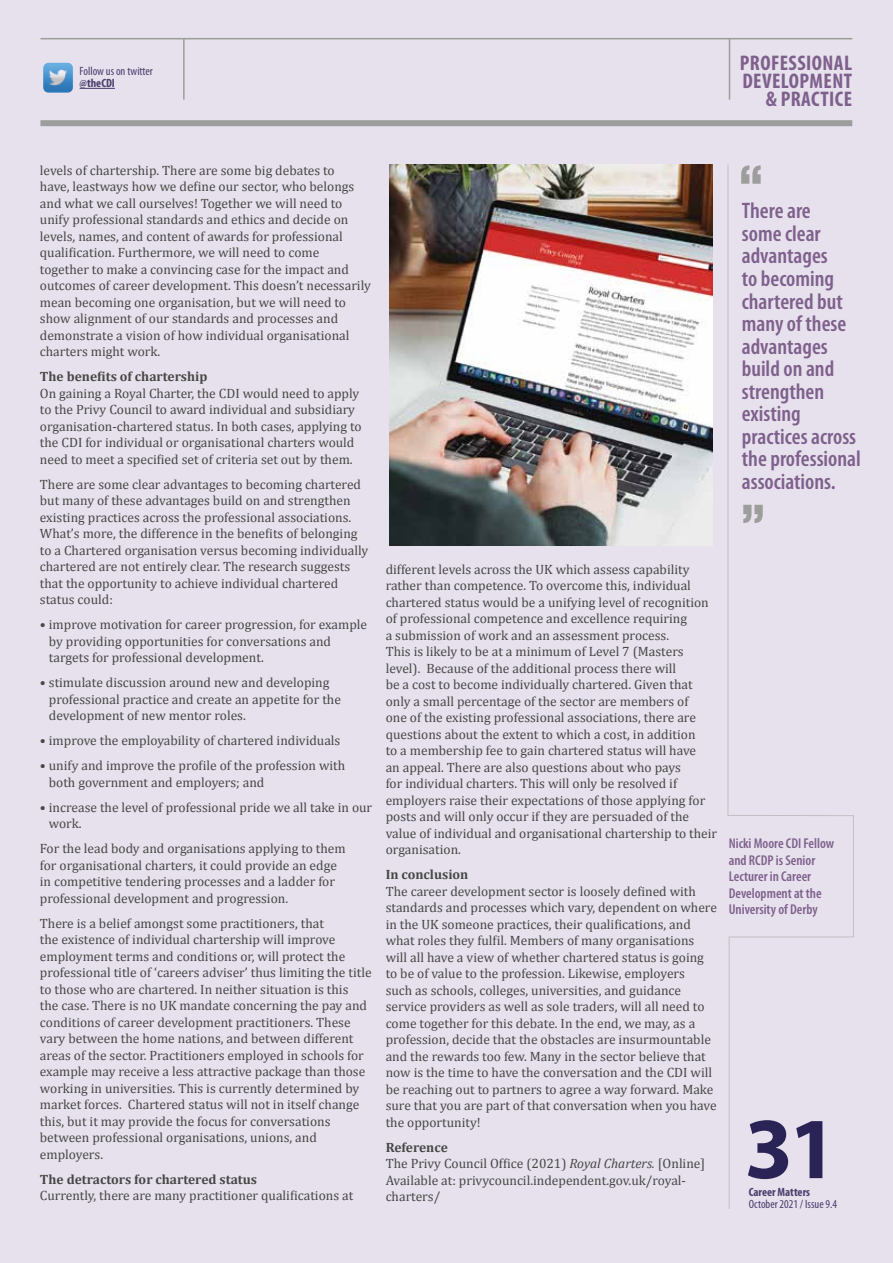
<style>
.page{position:relative;width:893px;height:1263px;background:#e6e1ec}
.page>*{position:absolute;margin:0;border:0;box-sizing:border-box;transform-origin:0 0}
.t1{font:700 87.75px "Myriad Pro";color:#292356}
.t2{font:600 condensed 22.5px/22.5px "Myriad Pro";color:#7f608d}
.t3{font:700 condensed 21.3px/18px "Myriad Pro";letter-spacing:.02em;color:#7f608d;text-align:right}
.t4{font:600 condensed 14.25px/16.5px "Myriad Pro";color:#7f608d}
.t5{font:13.5px/16.5px "Cambria";color:#474746}
.t6{font:700 13.5px "Cambria";color:#474746}
.t7{font:condensed 12px "Myriad Pro";color:#4a3c6c}
.t8{font:700 condensed 12px "Myriad Pro";color:#4a3c6c}
.s1{font-weight:700}
.s2{font-style:italic}
</style>
<div class="page">
<hr style="left:40px;top:38px;width:812px;height:1px;background:#9d9d9c">
<div style="left:40px;top:120px;width:812px;height:6px;background:#9d9d9c"></div>
<hr style="left:729px;top:39px;width:1px;height:61px;background:#9d9d9c">
<hr style="left:183px;top:39px;width:2px;height:61px;background:#9d9d9c">
<hr style="left:80px;top:88px;width:35px;height:1px;background:#4a3c6c">
<img style="left:43px;top:63px;width:30px;height:30px">
<svg style="left:727px;top:164px;width:127px;height:1045px"></svg>
<img style="left:389px;top:165px;width:323px;height:380px">
<p class="t7" style="left:80px;top:65px;width:75px">Follow us on twitter</p>
<p class="t8" style="left:80px;top:77px;width:37px">@theCDI</p>
<h3 class="t3" style="left:740px;top:54px;width:114px">PROFESSIONAL<br>DEVELOPMENT &amp; PRACTICE</h3>
<p class="t5" style="left:40px;top:162px;width:332px">levels of chartership. There are some big debates to<br>have, leastways how we define our sector, who belongs and what we call ourselves! Together we will need to unify professional standards and ethics and decide on levels, names, and content of awards for professional qualification. Furthermore, we will need to come together to make a convincing case for the impact and outcomes of career development. This doesn’t necessarily mean becoming one organisation, but we will need to show alignment of our standards and processes and demonstrate a vision of how individual organisational charters might work.</p>
<p class="t6" style="left:40px;top:369px;width:169px">The benefits of chartership</p>
<p class="t5" style="left:40px;top:385px;width:323px">On gaining a Royal Charter, the CDI would need to apply to the Privy Council to award individual and subsidiary organisation-chartered status. In both cases, applying to the CDI for individual or organisational charters would need to meet a specified set of criteria set out by them.</p>
<p class="t5" style="left:40px;top:476px;width:330px">There are some clear advantages to becoming chartered but many of these advantages build on and strengthen existing practices across the professional associations.<br>What’s more, the difference in the benefits of belonging to a Chartered organisation versus becoming individually chartered are not entirely clear. The research suggests that the opportunity to achieve individual chartered status could:</p>
<p class="t5" style="left:49px;top:616px;width:320px;text-indent:-9px">• improve motivation for career progression, for example by providing opportunities for conversations and targets for professional development.</p>
<p class="t5" style="left:49px;top:674px;width:294px;text-indent:-9px">• stimulate discussion around new and developing professional practice and create an appetite for the development of new mentor roles.</p>
<p class="t5" style="left:40px;top:732px;width:302px">• improve the employability of chartered individuals</p>
<p class="t5" style="left:49px;top:757px;width:298px;text-indent:-9px">• unify and improve the profile of the profession with both government and employers; and</p>
<p class="t5" style="left:49px;top:799px;width:325px;text-indent:-9px">• increase the level of professional pride we all take in our work.</p>
<p class="t5" style="left:40px;top:840px;width:307px">For the lead body and organisations applying to them for organisational charters, it could provide an edge in competitive tendering processes and a ladder for professional development and progression.</p>
<p class="t5" style="left:40px;top:915px;width:333px">There is a belief amongst some practitioners, that<br>the existence of individual chartership will improve employment terms and conditions or, will protect the professional title of ‘careers adviser’ thus limiting the title to those who are chartered. In neither situation is this<br>the case. There is no UK mandate concerning the pay and conditions of career development practitioners. These vary between the home nations, and between different areas of the sector. Practitioners employed in schools for example may receive a less attractive package than those working in universities. This is currently determined by market forces. Chartered status will not in itself change this, but it may provide the focus for conversations between professional organisations, unions, and employers.</p>
<p class="t6" style="left:40px;top:1171px;width:219px">The detractors for chartered status</p>
<p class="t5" style="left:40px;top:1187px;width:315px">Currently, there are many practitioner qualifications at</p>
<h2 class="t2" style="left:742px;top:200px;width:121px">There are<br>some clear advantages<br>to becoming chartered but many of these advantages build on and strengthen existing practices across the professional associations.</h2>
<p class="t5" style="left:386px;top:561px;width:333px">different levels across the UK which assess capability rather than competence. To overcome this, individual chartered status would be a unifying level of recognition of professional competence and excellence requiring<br>a submission of work and an assessment process.<br>This is likely to be at a minimum of Level 7 (Masters level). Because of the additional process there will<br>be a cost to become individually chartered. Given that only a small percentage of the sector are members of<br>one of the existing professional associations, there are questions about the extent to which a cost, in addition<br>to a membership fee to gain chartered status will have<br>an appeal. There are also questions about who pays<br>for individual charters. This will only be resolved if employers raise their expectations of those applying for posts and will only occur if they are persuaded of the value of individual and organisational chartership to their organisation.</p>
<p class="t6" style="left:386px;top:866px;width:84px">In conclusion</p>
<p class="t5" style="left:386px;top:883px;width:333px">The career development sector is loosely defined with standards and processes which vary, dependent on where in the UK someone practices, their qualifications, and what roles they fulfil. Members of many organisations will all have a view of whether chartered status is going to be of value to the profession. Likewise, employers<br>such as schools, colleges, universities, and guidance service providers as well as sole traders, will all need to come together for this debate. In the end, we may, as a profession, decide that the obstacles are insurmountable and the rewards too few. Many in the sector believe that now is the time to have the conversation and the CDI will be reaching out to partners to agree a way forward. Make sure that you are part of that conversation when you have the opportunity!</p>
<p class="t5" style="left:386px;top:1139px;width:321px"><span class="s1">Reference<br></span>The Privy Council Office (2021) <span class="s2">Royal Charters.</span> [Online] Available at: privycouncil.independent.gov.uk/royal&shy;charters/</p>
<p class="t4" style="left:729px;top:836px;width:107px">Nicki Moore CDI Fellow and RCDP is Senior<br>Lecturer in Career<br>Development at the<br>University of Derby</p>
<h1 class="t1" style="left:744px;top:1099px;width:94px">31</h1>
<p class="t8" style="left:749px;top:1185px;width:63px">Career Matters</p>
<p class="t7" style="left:749px;top:1198px;width:90px">October 2021 / Issue 9.4</p>
</div>
